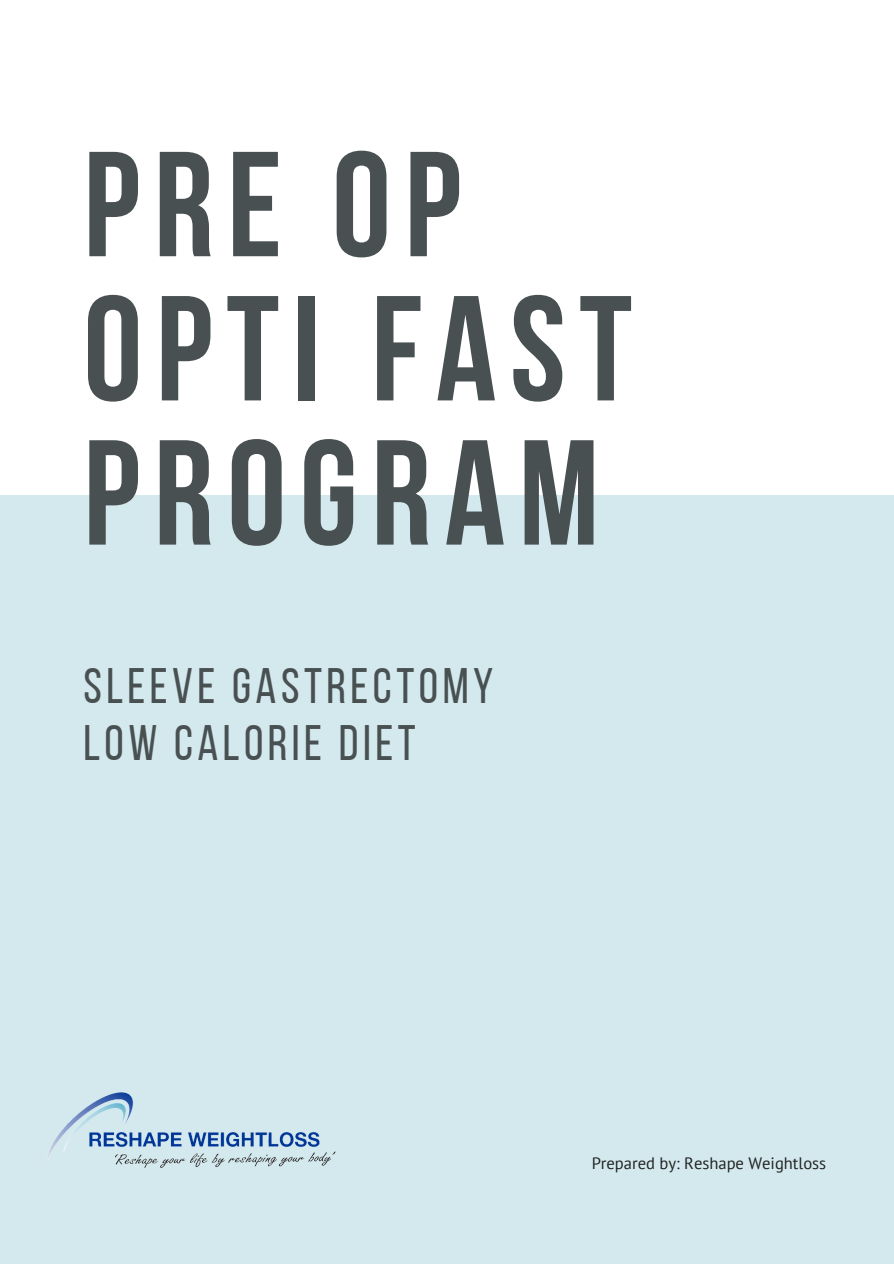
<style>
.page{position:relative;width:894px;height:1264px;background:#fff}
.page>*{position:absolute;margin:0;border:0;box-sizing:border-box;transform-origin:0 0}
.t1{font:700 149.1px "Bebas Neue";letter-spacing:.09em;color:#495052}
.t2{font:49.65px "Bebas Neue";letter-spacing:.09em;color:#495052}
.t3{font:16.5px "PT Sans";color:#222}
</style>
<div class="page">
<div style="left:0;top:495px;width:893px;height:768px;background:#d3e9ee"></div>
<img style="left:47px;top:1092px;width:289px;height:76px">
<p class="t1" style="left:83px;top:144px;width:379px">PRE OP</p>
<p class="t1" style="left:83px;top:288px;width:550px">OPTI FAST</p>
<p class="t1" style="left:83px;top:433px;width:517px">PROGRAM</p>
<p class="t2" style="left:83px;top:666px;width:411px">SLEEVE GASTRECTOMY</p>
<p class="t2" style="left:83px;top:722px;width:333px">LOW CALORIE DIET</p>
<p class="t3" style="left:591px;top:1152px;width:236px">Prepared by: Reshape Weightloss</p>
</div>
